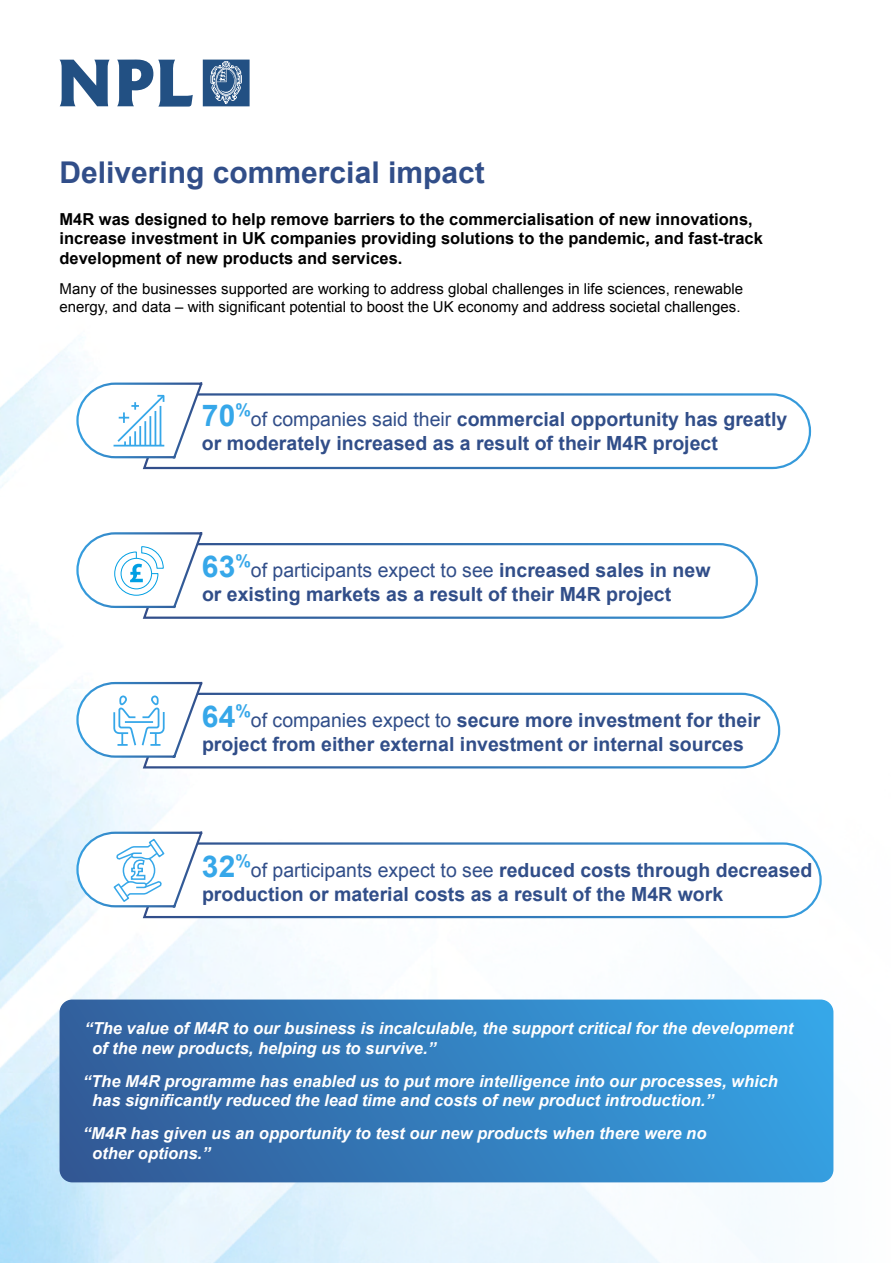
<style>
.page{position:relative;width:893px;height:1263px;background:#fff}
.page>*{position:absolute;margin:0;border:0;box-sizing:border-box;transform-origin:0 0}
.t1{font:700 30px "Arial";color:#314e89}
.t2{font:700 30px "Arial";color:#36a7e9}
.t3{font:700 19.5px/24px "Arial";color:#314e89}
.t4{font:italic 700 16.5px/19.8px "Arial";color:#fff}
.t5{font:700 16.5px/19.5px "Arial";color:#000}
.t6{font:15px/18px "Arial";color:#000}
.s1{font-weight:400}
</style>
<div class="page">
<img style="left:0;top:59px;width:834px;height:1204px">
<svg style="left:60px;top:999px;width:773px;height:183px"></svg>
<svg style="left:60px;top:60px;width:190px;height:47px"></svg>
<svg style="left:141px;top:392px;width:671px;height:78px"></svg>
<svg style="left:75px;top:381px;width:129px;height:78px"></svg>
<svg style="left:141px;top:542px;width:618px;height:78px"></svg>
<svg style="left:75px;top:531px;width:129px;height:78px"></svg>
<svg style="left:141px;top:692px;width:640px;height:78px"></svg>
<svg style="left:75px;top:681px;width:129px;height:78px"></svg>
<svg style="left:141px;top:841px;width:682px;height:78px"></svg>
<svg style="left:75px;top:830px;width:129px;height:78px"></svg>
<h1 class="t1" style="left:60px;top:153px;width:427px">Delivering commercial impact</h1>
<p class="t5" style="left:60px;top:210px;width:705px">M4R was designed to help remove barriers to the commercialisation of new innovations, increase investment in UK companies providing solutions to the pandemic, and fast-track development of new products and services.</p>
<p class="t6" style="left:60px;top:280px;width:685px">Many of the businesses supported are working to address global challenges in life sciences, renewable energy, and data – with significant potential to boost the UK economy and address societal challenges.</p>
<h1 class="t2" style="left:202px;top:395px;width:50px">70<sup>%</sup></h1>
<p class="t3" style="left:202px;top:407px;width:587px;text-indent:49px"><span class="s1">of companies said their</span> commercial opportunity has greatly or moderately increased as a result of their M4R project</p>
<h1 class="t2" style="left:202px;top:546px;width:50px">63<sup>%</sup></h1>
<p class="t3" style="left:202px;top:558px;width:510px;text-indent:49px"><span class="s1">of participants expect to see</span> increased sales in new or existing markets as a result of their M4R project</p>
<h1 class="t2" style="left:202px;top:696px;width:50px">64<sup>%</sup></h1>
<p class="t3" style="left:202px;top:709px;width:560px;text-indent:49px"><span class="s1">of companies expect to</span> secure more investment for their project from either external investment or internal sources</p>
<h1 class="t2" style="left:202px;top:847px;width:50px">32<sup>%</sup></h1>
<p class="t3" style="left:202px;top:859px;width:612px;text-indent:49px"><span class="s1">of participants expect to see</span> reduced costs through decreased production or material costs as a result of the M4R work</p>
<p class="t4" style="left:92px;top:1019px;width:703px;text-indent:-8px">“The value of M4R to our business is incalculable, the support critical for the development of the new products, helping us to survive.”</p>
<p class="t4" style="left:92px;top:1071px;width:687px;text-indent:-9px">“The M4R programme has enabled us to put more intelligence into our processes, which has significantly reduced the lead time and costs of new product introduction.”</p>
<p class="t4" style="left:92px;top:1124px;width:616px;text-indent:-9px">“M4R has given us an opportunity to test our new products when there were no other options.”</p>
</div>
